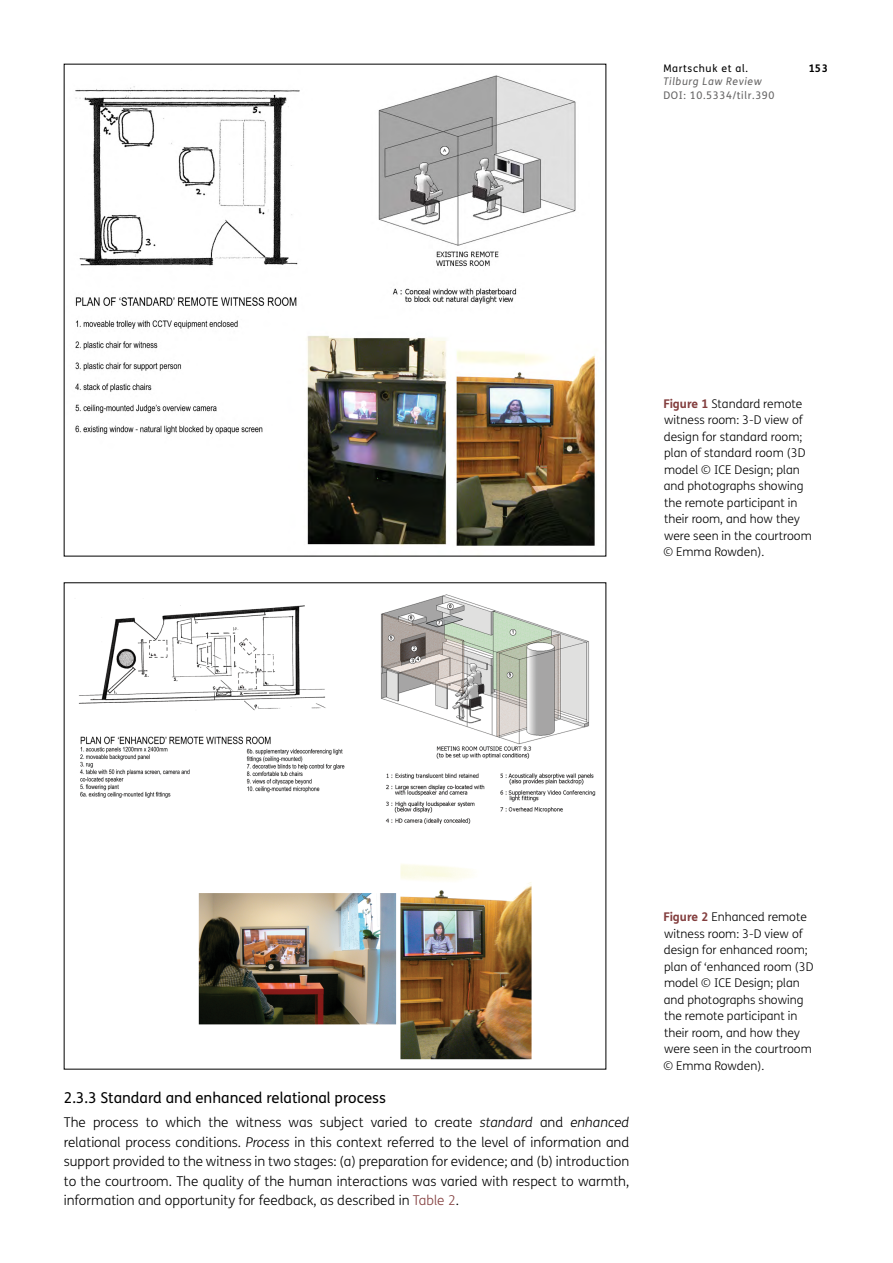
<style>
.page{position:relative;width:893px;height:1263px;background:#fff}
.page>*{position:absolute;margin:0;border:0;box-sizing:border-box;transform-origin:0 0}
.t1{font:15px "FS Me";color:#000}
.Body_Copy{font:300 13.5px/19.5px "FS Me";color:#000;text-align:justify}
.Figure_copy{font:300 12px/16.5px "FS Me";color:#000}
.t2{font:10.5px "FS Me";letter-spacing:.06em;color:#646363}
.t3{font:italic 10.5px "FS Me";letter-spacing:.06em;color:#646363}
.t4{font:10.5px "FS Me";letter-spacing:.06em;color:#000}
.t5{font:700 10.5px "FS Me";color:#000}
.s1{font-weight:700;color:#833e3e}
.s2{font-style:italic}
.s3{color:#833e3e}
</style>
<div class="page">
<img style="left:75px;top:75px;width:520px;height:471px">
<img style="left:78px;top:594px;width:518px;height:466px">
<p class="t4" style="left:663px;top:62px;width:86px">Martschuk et al.</p>
<p class="t5" style="left:809px;top:61px;width:21px">153</p>
<p class="t3" style="left:663px;top:75px;width:100px">Tilburg Law Review</p>
<p class="t2" style="left:663px;top:89px;width:113px">DOI: 10.5334/tilr.390</p>
<p class="Figure_copy" style="left:663px;top:396px;width:150px"><span class="s1">Figure 1</span> Standard remote witness room: 3-D view of design for standard room; plan of standard room (3D model © ICE Design; plan and photographs showing the remote participant in their room, and how they were seen in the courtroom © Emma Rowden).</p>
<h3 class="t1" style="left:64px;top:1089px;width:324px">2.3.3 Standard and enhanced relational process</h3>
<p class="Body_Copy" style="left:64px;top:1113px;width:567px">The process to which the witness was subject varied to create <span class="s2">standard</span> and <span class="s2">enhanced </span>relational process conditions. <span class="s2">Process</span> in this context referred to the level of information and support provided to the witness in two stages: (a) preparation for evidence; and (b) introduction to the courtroom. The quality of the human interactions was varied with respect to warmth, information and opportunity for feedback, as described in <span class="s3">Table 2</span>.</p>
<p class="Figure_copy" style="left:663px;top:909px;width:152px"><span class="s1">Figure 2</span> Enhanced remote witness room: 3-D view of design for enhanced room; plan of ‘enhanced room (3D model © ICE Design; plan and photographs showing the remote participant in their room, and how they were seen in the courtroom © Emma Rowden).</p>
</div>
